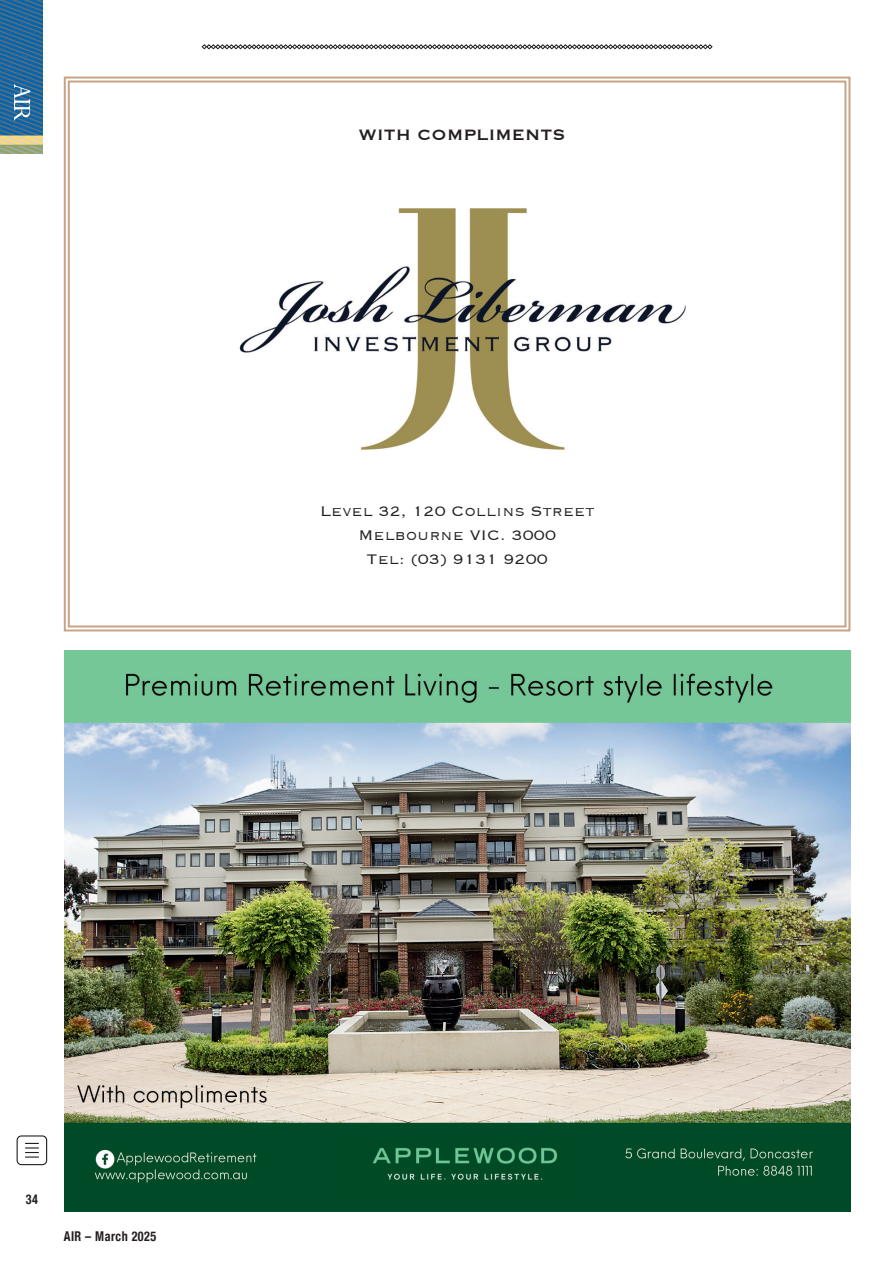
<style>
.page{position:relative;width:893px;height:1263px;background:#fff}
.page>*{position:absolute;margin:0;border:0;box-sizing:border-box;transform-origin:0 0}
.t1{font:19.5px "Copperplate";letter-spacing:.01em;color:#231f20}
.t2{font:300 18px "Copperplate";letter-spacing:.01em;color:#231f20}
.t3{font:700 condensed 13.5px "Helvetica Neue";letter-spacing:.04em;color:#231f20;scale:.9 1}
</style>
<div class="page">
<svg style="left:202px;top:44px;width:510px;height:5px"></svg>
<div style="left:17px;top:1135px;width:30px;height:30px;border:1px solid #231f20;border-radius:4px"></div>
<svg style="left:25px;top:1143px;width:14px;height:14px"></svg>
<svg style="left:0;top:0;width:43px;height:153px"></svg>
<svg style="left:63px;top:76px;width:788px;height:556px"></svg>
<img style="left:237px;top:205px;width:450px;height:248px">
<img style="left:64px;top:650px;width:786px;height:562px">
<p class="t1" style="left:358px;top:122px;width:209px">WITH COMPLIMENTS</p>
<p class="t2" style="left:320px;top:500px;width:276px">Level 32, 120 Collins Street</p>
<p class="t2" style="left:358px;top:524px;width:199px">Melbourne VIC. 3000</p>
<p class="t2" style="left:367px;top:548px;width:183px">Tel: (03) 9131 9200</p>
<p class="t3" style="left:26px;top:1188px;width:15px">34</p>
<p class="t3" style="left:64px;top:1225px;width:104px">AIR – March 2025</p>
</div>
